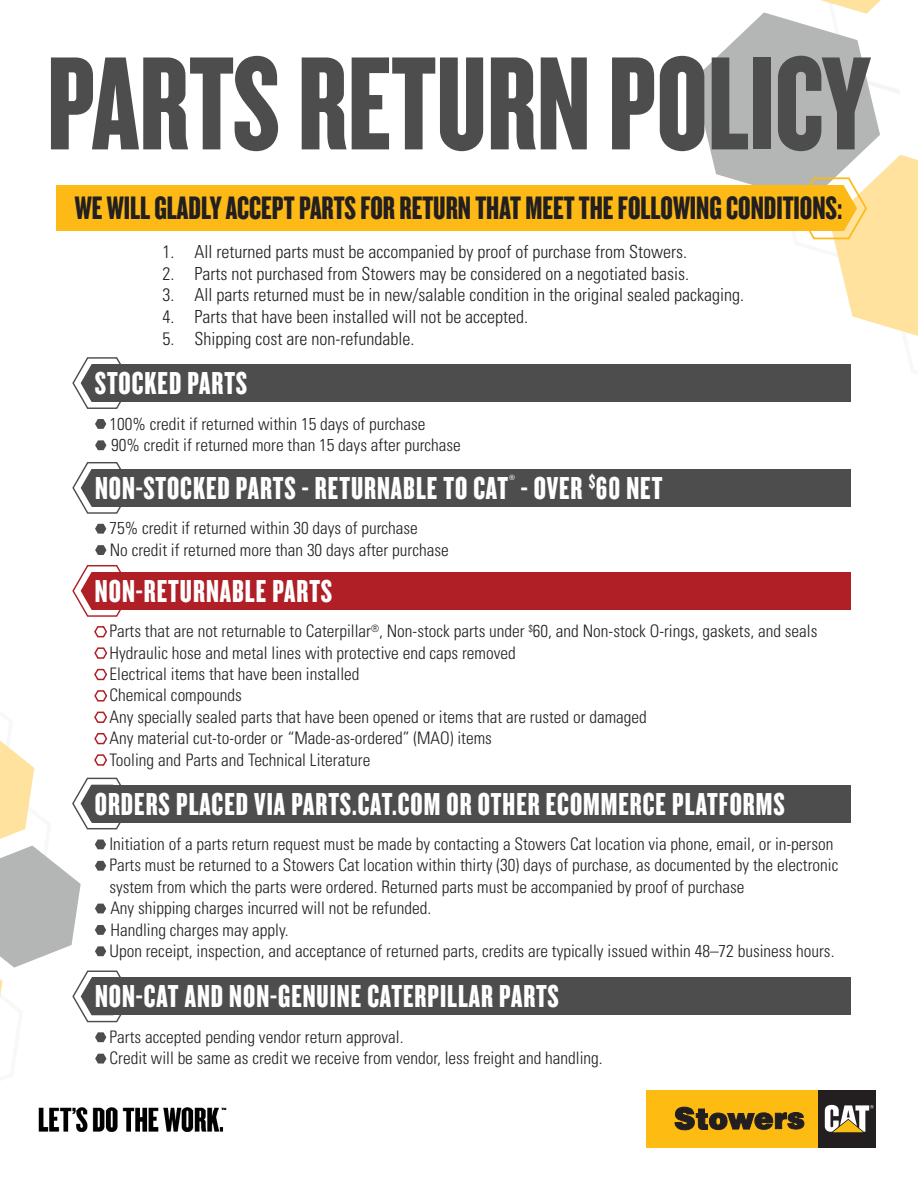
<style>
.page{position:relative;width:918px;height:1188px;background:#fff}
.page>*{position:absolute;margin:0;border:0;box-sizing:border-box;transform-origin:0 0}
.t1{font:138px "Knockout 68 Full Featherwt";color:#4d4d4d}
.t2{font:33.75px "Knockout 68 Full Featherwt";color:#231f20}
.t3{font:33px "Knockout 68 Full Featherwt";letter-spacing:.03em;color:#fff}
.t4{font:300 condensed 18px "Univers LT Std";color:#231f20}
.t5{font:300 condensed 17.25px "Univers LT Std";color:#231f20}
</style>
<div class="page">
<div style="left:644px;top:1088px;width:234px;height:61px;background:linear-gradient(to bottom,#fff,#fff)"></div>
<div style="left:646px;top:1090px;width:172px;height:57px;background:#febb12"></div>
<div style="left:818px;top:1090px;width:58px;height:57px;background:#231f20"></div>
<svg style="left:825px;top:1105px;width:49px;height:27px"></svg>
<svg style="left:674px;top:1106px;width:131px;height:25px"></svg>
<img style="left:38px;top:1107px;width:189px;height:25px">
<svg style="left:693px;top:0;width:225px;height:402px"></svg>
<div style="left:56px;top:186px;width:788px;height:45px;background:#fdba16"></div>
<svg style="left:72px;top:462px;width:49px;height:52px"></svg>
<div style="left:92px;top:469px;width:758px;height:38px;background:#4d4d4d"></div>
<svg style="left:95px;top:524px;width:11px;height:10px"></svg>
<svg style="left:95px;top:545px;width:11px;height:10px"></svg>
<div style="left:92px;top:978px;width:758px;height:37px;background:#4d4d4d"></div>
<svg style="left:72px;top:565px;width:49px;height:52px"></svg>
<div style="left:92px;top:572px;width:758px;height:38px;background:#af1f25"></div>
<svg style="left:94px;top:626px;width:14px;height:12px"></svg>
<svg style="left:94px;top:647px;width:14px;height:12px"></svg>
<div style="left:92px;top:785px;width:758px;height:37px;background:#4d4d4d"></div>
<svg style="left:0;top:668px;width:133px;height:396px"></svg>
<svg style="left:72px;top:357px;width:49px;height:52px"></svg>
<div style="left:92px;top:364px;width:758px;height:38px;background:#4d4d4d"></div>
<svg style="left:95px;top:419px;width:11px;height:10px"></svg>
<svg style="left:95px;top:440px;width:11px;height:10px"></svg>
<p class="t1" style="left:47px;top:20px;width:825px">PARTS RETURN POLICY</p>
<p class="t2" style="left:75px;top:188px;width:769px">WE WILL GLADLY ACCEPT PARTS FOR RETURN THAT MEET THE FOLLOWING CONDITIONS:</p>
<p class="t4" style="left:162px;top:241px;width:526px">1. All returned parts must be accompanied by proof of purchase from Stowers.</p>
<p class="t4" style="left:162px;top:263px;width:528px">2. Parts not purchased from Stowers may be considered on a negotiated basis.</p>
<p class="t4" style="left:162px;top:284px;width:583px">3. All parts returned must be in new/salable condition in the original sealed packaging.</p>
<p class="t4" style="left:162px;top:306px;width:367px">4. Parts that have been installed will not be accepted.</p>
<p class="t4" style="left:162px;top:328px;width:253px">5. Shipping cost are non-refundable.</p>
<p class="t3" style="left:95px;top:363px;width:154px">STOCKED PARTS</p>
<p class="t5" style="left:110px;top:413px;width:318px">100% credit if returned within 15 days of purchase</p>
<p class="t5" style="left:111px;top:434px;width:351px">90% credit if returned more than 15 days after purchase</p>
<p class="t3" style="left:95px;top:468px;width:569px">NON-STOCKED PARTS - RETURNABLE TO CAT<sup>®</sup> - OVER <sup>$</sup>60 NET</p>
<p class="t5" style="left:110px;top:518px;width:310px">75% credit if returned within 30 days of purchase</p>
<p class="t5" style="left:110px;top:539px;width:341px">No credit if returned more than 30 days after purchase</p>
<p class="t3" style="left:95px;top:571px;width:239px">NON-RETURNABLE PARTS</p>
<p class="t5" style="left:110px;top:621px;width:709px">Parts that are not returnable to Caterpillar<sup>®</sup>, Non-stock parts under <sup>$</sup>60, and Non-stock O-rings, gaskets, and seals</p>
<p class="t5" style="left:110px;top:642px;width:408px">Hydraulic hose and metal lines with protective end caps removed</p>
<p class="t5" style="left:110px;top:664px;width:251px">Electrical items that have been installed</p>
<p class="t5" style="left:110px;top:685px;width:134px">Chemical compounds</p>
<p class="t5" style="left:110px;top:707px;width:539px">Any specially sealed parts that have been opened or items that are rusted or damaged</p>
<p class="t5" style="left:110px;top:728px;width:384px">Any material cut-to-order or “Made-as-ordered” (MAO) items</p>
<p class="t5" style="left:110px;top:749px;width:262px">Tooling and Parts and Technical Literature</p>
<p class="t3" style="left:95px;top:784px;width:692px">ORDERS PLACED VIA PARTS.CAT.COM OR OTHER ECOMMERCE PLATFORMS</p>
<p class="t5" style="left:109px;top:834px;width:726px">Initiation of a parts return request must be made by contacting a Stowers Cat location via phone, email, or in-person</p>
<p class="t5" style="left:109px;top:855px;width:730px">Parts must be returned to a Stowers Cat location within thirty (30) days of purchase, as documented by the electronic</p>
<p class="t5" style="left:109px;top:876px;width:637px">system from which the parts were ordered. Returned parts must be accompanied by proof of purchase</p>
<p class="t5" style="left:110px;top:898px;width:322px">Any shipping charges incurred will not be refunded.</p>
<p class="t5" style="left:110px;top:919px;width:180px">Handling charges may apply.</p>
<p class="t5" style="left:109px;top:940px;width:727px">Upon receipt, inspection, and acceptance of returned parts, credits are typically issued within 48–72 business hours.</p>
<p class="t3" style="left:95px;top:976px;width:466px">NON-CAT AND NON-GENUINE CATERPILLAR PARTS</p>
<p class="t5" style="left:110px;top:1027px;width:296px">Parts accepted pending vendor return approval.</p>
<p class="t5" style="left:110px;top:1048px;width:495px">Credit will be same as credit we receive from vendor, less freight and handling.</p>
</div>
